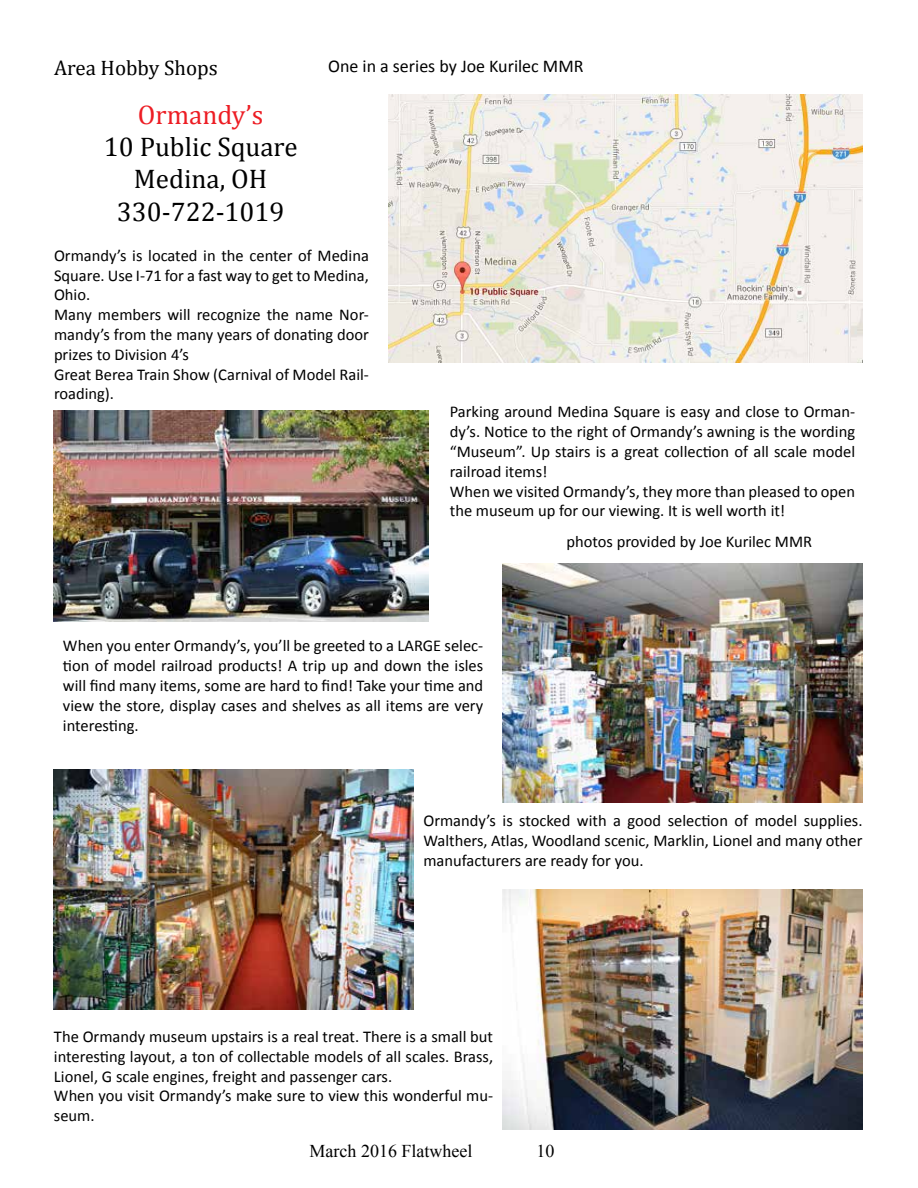
<style>
.page{position:relative;width:918px;height:1188px;background:#fff}
.page>*{position:absolute;margin:0;border:0;box-sizing:border-box;transform-origin:0 0}
.t1{font:27px/32.4px "Cambria";color:#000;text-align:center}
.t2{font:27px "Cambria";color:#ed1d24}
.t3{font:21px "Cambria";color:#000}
.t4{font:18px "Calibri";color:#000}
.t5{font:18px "Times New Roman";color:#000}
.t6{font:16.5px/19.8px "Calibri";color:#000}
</style>
<div class="page">
<img style="left:54px;top:410px;width:375px;height:212px">
<img style="left:503px;top:563px;width:360px;height:240px">
<img style="left:54px;top:770px;width:360px;height:240px">
<img style="left:503px;top:890px;width:360px;height:239px">
<img style="left:389px;top:94px;width:474px;height:269px">
<p class="t3" style="left:54px;top:55px;width:165px">Area Hobby Shops</p>
<p class="t4" style="left:328px;top:54px;width:257px">One in a series by Joe Kurilec MMR</p>
<h1 class="t2" style="left:138px;top:98px;width:127px">Ormandy’s</h1>
<h1 class="t1" style="left:104px;top:130px;width:195px">10 Public Square<br>Medina, OH<br>330-722-1019</h1>
<p class="t6" style="left:54px;top:245px;width:317px">Ormandy’s is located in the center of Medina<br>Square. Use I-71 for a fast way to get to Medina,<br>Ohio.<br>Many members will recognize the name Nor&shy;mandy’s from the many years of donating door prizes to Division 4’s<br>Great Berea Train Show (Carnival of Model Rail&shy;roading).</p>
<p class="t6" style="left:450px;top:402px;width:407px">Parking around Medina Square is easy and close to Orman&shy;dy’s. Notice to the right of Ormandy’s awning is the wording “Museum”. Up stairs is a great collection of all scale model railroad items!<br>When we visited Ormandy’s, they more than pleased to open the museum up for our viewing. It is well worth it!</p>
<p class="t6" style="left:566px;top:532px;width:247px">photos provided by Joe Kurilec MMR</p>
<p class="t6" style="left:63px;top:636px;width:422px;text-align:justify">When you enter Ormandy’s, you’ll be greeted to a LARGE selec&shy;tion of model railroad products! A trip up and down the isles will find many items, some are hard to find! Take your time and view the store, display cases and shelves as all items are very interesting.</p>
<p class="t6" style="left:423px;top:811px;width:441px;text-align:justify">Ormandy’s is stocked with a good selection of model supplies.<br>Walthers, Atlas, Woodland scenic, Marklin, Lionel and many other manufacturers are ready for you.</p>
<p class="t6" style="left:54px;top:1027px;width:441px">The Ormandy museum upstairs is a real treat. There is a small but interesting layout, a ton of collectable models of all scales. Brass, Lionel, G scale engines, freight and passenger cars.<br>When you visit Ormandy’s make sure to view this wonderful mu&shy;seum.</p>
<p class="t5" style="left:310px;top:1138px;width:164px">March 2016 Flatwheel</p>
<p class="t5" style="left:536px;top:1138px;width:19px">10</p>
</div>
